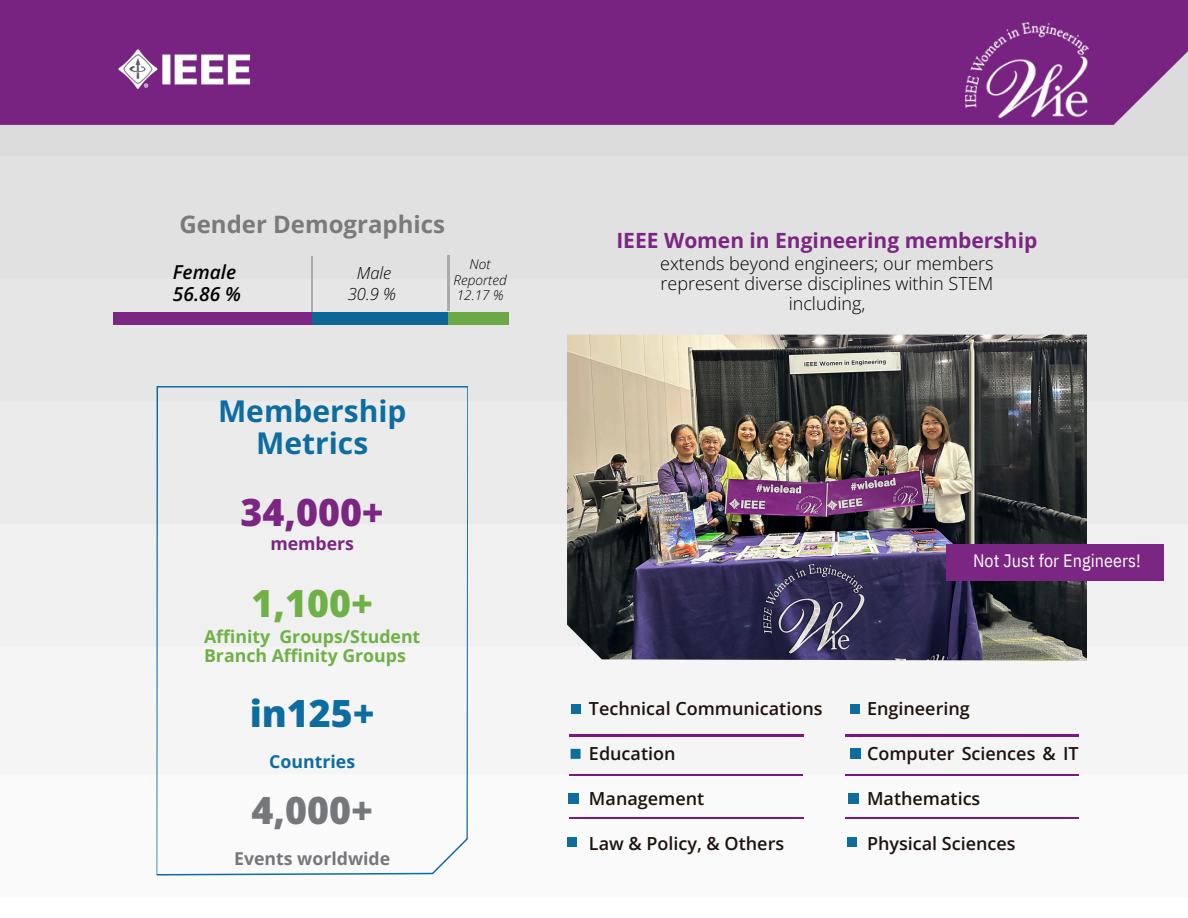
<style>
.page{position:relative;width:1188px;height:918px;background:#fff}
.page>*{position:absolute;margin:0;border:0;box-sizing:border-box;transform-origin:0 0}
.t1{font:800 37.5px "Open Sans";color:#7b2682}
.t2{font:800 37.5px "Open Sans";color:#6fb147}
.t3{font:800 37.5px "Open Sans";color:#0d6da0}
.t4{font:800 37.5px "Open Sans";color:#76777b}
.t5{font:700 30px/31.5px "Open Sans";color:#0d6da0;text-align:center}
.t6{font:700 24px "Open Sans";color:#7b797c}
.t7{font:700 21px "Open Sans";color:#7b2682}
.t8{font:italic 600 19.2px/21.3px "Open Sans";color:#000}
.t9{font:600 18px "Open Sans";color:#1e120d}
.t10{font:300 18px/20.2px "Open Sans";color:#000;text-align:center}
.t11{font:18px "IBM Plex Sans Cond";letter-spacing:.005em;color:#fbfbfb}
.t12{font:700 17.7px/19.2px "Open Sans";color:#6fb147}
.t13{font:700 17.7px "Open Sans";color:#76777b}
.t14{font:700 17.7px "Open Sans";color:#0d6da0}
.t15{font:700 17.7px "Open Sans";color:#7b2682}
.t16{font:italic 300 16.65px/21.3px "Open Sans";color:#000;text-align:center}
.t17{font:italic 300 13.5px/15.8px "Open Sans";color:#000;text-align:center}
</style>
<div class="page">
<img style="left:0;top:0;width:1188px;height:876px">
<img style="left:966px;top:22px;width:122px;height:96px">
<img style="left:116px;top:44px;width:140px;height:50px">
<svg style="left:157px;top:386px;width:311px;height:489px;fill:#f0f0f0"></svg>
<div style="left:567px;top:837px;width:10px;height:10px;background:#0d6da0"></div>
<hr style="left:570px;top:775px;width:233px;height:1px;background:#7d167e">
<hr style="left:570px;top:817px;width:233px;height:2px;background:#7d167e">
<div style="left:569px;top:794px;width:10px;height:10px;background:#0d6da0"></div>
<div style="left:571px;top:704px;width:10px;height:10px;background:#0d6da0"></div>
<hr style="left:570px;top:735px;width:233px;height:1px;background:#7d167e">
<div style="left:571px;top:749px;width:10px;height:10px;background:#0d6da0"></div>
<hr style="left:846px;top:775px;width:233px;height:1px;background:#7d167e">
<div style="left:847px;top:837px;width:10px;height:10px;background:#0d6da0"></div>
<hr style="left:846px;top:817px;width:233px;height:2px;background:#7d167e">
<div style="left:848px;top:794px;width:10px;height:10px;background:#0d6da0"></div>
<div style="left:850px;top:704px;width:10px;height:10px;background:#0d6da0"></div>
<hr style="left:846px;top:735px;width:233px;height:1px;background:#7d167e">
<div style="left:850px;top:749px;width:10px;height:10px;background:#0d6da0"></div>
<img style="left:567px;top:335px;width:520px;height:325px">
<div style="left:113px;top:313px;width:201px;height:11px;background:#7b2682"></div>
<div style="left:312px;top:313px;width:154px;height:11px;background:#0c6796"></div>
<div style="left:448px;top:313px;width:60px;height:11px;background:#6da847"></div>
<hr style="left:311px;top:257px;width:2px;height:54px;background:#ababac">
<hr style="left:448px;top:256px;width:1px;height:54px;background:#ababac">
<div style="left:946px;top:544px;width:218px;height:37px;background:#7b2682"></div>
<h6 class="t6" style="left:179px;top:208px;width:267px">Gender Demographics</h6>
<p class="t8" style="left:173px;top:261px;width:70px">Female<br>56.86 %</p>
<h5 class="t16" style="left:348px;top:262px;width:50px">Male<br>30.9 %</h5>
<p class="t17" style="left:453px;top:256px;width:55px">Not<br>Reported</p>
<h5 class="t17" style="left:457px;top:287px;width:48px">12.17 %</h5>
<h6 class="t5" style="left:218px;top:395px;width:190px">Membership<br>Metrics</h6>
<h5 class="t1" style="left:241px;top:486px;width:145px">34,000+</h5>
<h5 class="t15" style="left:270px;top:531px;width:85px">members</h5>
<h5 class="t2" style="left:252px;top:577px;width:123px">1,100+</h5>
<h4 class="t12" style="left:204px;top:626px;width:218px">Affinity Groups/Student<br>Branch Affinity Groups</h4>
<h5 class="t3" style="left:250px;top:687px;width:127px">in125+</h5>
<h5 class="t14" style="left:269px;top:749px;width:87px">Countries</h5>
<h5 class="t4" style="left:252px;top:784px;width:123px">4,000+</h5>
<h5 class="t13" style="left:234px;top:846px;width:158px">Events worldwide</h5>
<h4 class="t7" style="left:616px;top:226px;width:423px">IEEE Women in Engineering membership</h4>
<h2 class="t10" style="left:660px;top:253px;width:335px">extends beyond engineers; our members represent diverse disciplines within STEM including,</h2>
<p class="t11" style="left:973px;top:548px;width:169px">Not Just for Engineers!</p>
<h6 class="t9" style="left:589px;top:696px;width:235px">Technical Communications</h6>
<h6 class="t9" style="left:589px;top:741px;width:88px">Education</h6>
<p class="t9" style="left:589px;top:786px;width:117px">Management</p>
<p class="t9" style="left:589px;top:831px;width:197px">Law &amp; Policy, &amp; Others</p>
<h1 class="t9" style="left:867px;top:696px;width:104px">Engineering</h1>
<h1 class="t9" style="left:867px;top:741px;width:213px">Computer Sciences &amp; IT</h1>
<h1 class="t9" style="left:867px;top:786px;width:115px">Mathematics</h1>
<h1 class="t9" style="left:867px;top:831px;width:150px">Physical Sciences</h1>
</div>
